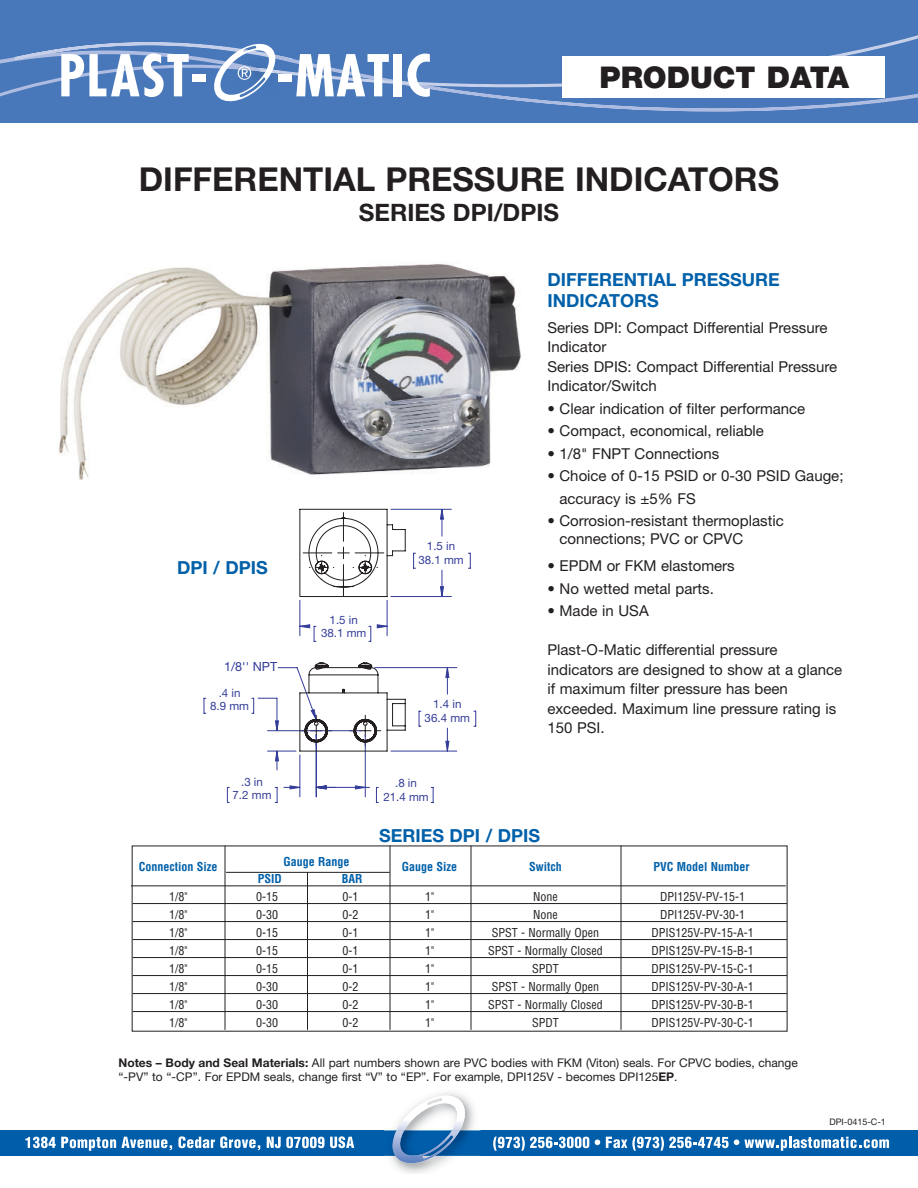
<style>
.page{position:relative;width:918px;height:1188px;background:#fff}
.page>*{position:absolute;margin:0;border:0;box-sizing:border-box;transform-origin:0 0}
.t1{font:700 33px "Helvetica Neue";color:#231f20}
.t2{font:900 30px "Helvetica Neue";color:#231f20}
.t3{font:700 24px "Helvetica Neue";color:#231f20}
.t4{font:700 18px/21.6px "Helvetica Neue";color:#0060a9}
.t5{font:15px/19.5px "Helvetica Neue";color:#231f20}
.t6{font:12.6px "Helvetica Neue";color:#333c98}
.t7{font:12.6px "Helvetica";color:#333c98}
.t8{font:condensed 12px "Helvetica";color:#231f20}
.t9{font:12px/14.4px "Helvetica Neue";color:#231f20}
.t10{font:700 condensed 12px "Helvetica";color:#0060a9}
.t11{font:11.55px/13.6px "Helvetica Neue";color:#333c98;text-align:center}
.t12{font:9px "Helvetica Neue";color:#231f20}
.s1{font-weight:700}
</style>
<div class="page">
<div style="left:0;top:0;width:918px;height:122px;background:#4878ba"></div>
<svg style="left:0;top:35px;width:918px;height:77px"></svg>
<div style="left:562px;top:56px;width:323px;height:42px;background:#fff"></div>
<div style="left:0;top:1131px;width:918px;height:25px;background:#005daa"></div>
<img style="left:384px;top:1092px;width:96px;height:81px">
<img style="left:384px;top:1131px;width:96px;height:25px">
<img style="left:395px;top:1096px;width:72px;height:67px">
<img style="left:391px;top:1131px;width:69px;height:25px">
<svg style="left:25px;top:1137px;width:91px;height:14px"></svg>
<svg style="left:122px;top:1137px;width:50px;height:13px"></svg>
<svg style="left:178px;top:1136px;width:82px;height:14px"></svg>
<svg style="left:267px;top:1136px;width:87px;height:12px"></svg>
<svg style="left:493px;top:1137px;width:96px;height:14px"></svg>
<svg style="left:595px;top:1139px;width:5px;height:6px"></svg>
<svg style="left:606px;top:1137px;width:283px;height:14px"></svg>
<img style="left:58px;top:264px;width:463px;height:216px">
<svg style="left:204px;top:509px;width:272px;height:294px"></svg>
<svg style="left:275px;top:509px;width:174px;height:280px"></svg>
<svg style="left:299px;top:509px;width:107px;height:88px"></svg>
<svg style="left:299px;top:662px;width:107px;height:90px"></svg>
<hr style="left:133px;top:903px;width:654px;height:1px;background:#231f20">
<hr style="left:133px;top:921px;width:654px;height:1px;background:#231f20">
<hr style="left:133px;top:939px;width:654px;height:1px;background:#231f20">
<hr style="left:133px;top:957px;width:654px;height:1px;background:#231f20">
<hr style="left:133px;top:975px;width:654px;height:1px;background:#231f20">
<hr style="left:133px;top:993px;width:654px;height:1px;background:#231f20">
<hr style="left:133px;top:1011px;width:654px;height:1px;background:#231f20">
<hr style="left:225px;top:846px;width:1px;height:184px;background:#231f20">
<hr style="left:307px;top:872px;width:1px;height:158px;background:#231f20">
<hr style="left:390px;top:846px;width:1px;height:184px;background:#231f20">
<hr style="left:471px;top:846px;width:1px;height:184px;background:#231f20">
<hr style="left:621px;top:846px;width:1px;height:184px;background:#231f20">
<hr style="left:226px;top:872px;width:164px;height:1px;background:#231f20">
<hr style="left:131px;top:885px;width:655px;height:1px;background:#231f20">
<h2 class="t2" style="left:600px;top:66px;width:251px">PRODUCT DATA</h2>
<h1 class="t1" style="left:139px;top:167px;width:642px">DIFFERENTIAL PRESSURE INDICATORS</h1>
<h3 class="t3" style="left:359px;top:203px;width:202px">SERIES DPI/DPIS</h3>
<p class="t4" style="left:177px;top:559px;width:92px">DPI / DPIS</p>
<p class="t6" style="left:224px;top:662px;width:55px">1/8'' NPT</p>
<p class="t11" style="left:210px;top:687px;width:40px">.4 in<br>8.9 mm</p>
<p class="t11" style="left:233px;top:776px;width:40px">.3 in<br>7.2 mm</p>
<p class="t11" style="left:321px;top:614px;width:47px">1.5 in<br>38.1 mm</p>
<p class="t7" style="left:314px;top:663px;width:6px">•</p>
<p class="t11" style="left:418px;top:540px;width:47px">1.5 in<br>38.1 mm</p>
<p class="t11" style="left:425px;top:698px;width:47px">1.4 in<br>36.4 mm</p>
<p class="t4" style="left:548px;top:270px;width:234px">DIFFERENTIAL PRESSURE<br>INDICATORS</p>
<p class="t5" style="left:548px;top:319px;width:291px">Series DPI: Compact Differential Pressure<br>Indicator<br>Series DPIS: Compact Differential Pressure<br>Indicator/Switch</p>
<p class="t5" style="left:548px;top:400px;width:259px">• Clear indication of filter performance</p>
<p class="t5" style="left:548px;top:423px;width:218px">• Compact, economical, reliable</p>
<p class="t5" style="left:548px;top:445px;width:173px">• 1/8" FNPT Connections</p>
<p class="t5" style="left:560px;top:466px;width:286px;line-height:22.5px;text-indent:-12px">• Choice of 0-15 PSID or 0-30 PSID Gauge; accuracy is ±5% FS</p>
<p class="t5" style="left:560px;top:513px;width:226px;line-height:18px;text-indent:-12px">• Corrosion-resistant thermoplastic connections; PVC or CPVC</p>
<p class="t5" style="left:548px;top:558px;width:189px">• EPDM or FKM elastomers</p>
<p class="t5" style="left:548px;top:580px;width:168px">• No wetted metal parts.</p>
<p class="t5" style="left:548px;top:603px;width:103px">• Made in USA</p>
<p class="t5" style="left:548px;top:642px;width:296px">Plast-O-Matic differential pressure indicators are designed to show at a glance if maximum filter pressure has been exceeded. Maximum line pressure rating is 150 PSI.</p>
<p class="t11" style="left:383px;top:777px;width:47px">.8 in<br>21.4 mm</p>
<p class="t4" style="left:379px;top:826px;width:163px">SERIES DPI / DPIS</p>
<p class="t10" style="left:139px;top:862px;width:80px">Connection Size</p>
<p class="t10" style="left:284px;top:857px;width:67px">Gauge Range</p>
<p class="t10" style="left:402px;top:862px;width:57px">Gauge Size</p>
<p class="t10" style="left:529px;top:862px;width:34px">Switch</p>
<p class="t10" style="left:654px;top:862px;width:97px">PVC Model Number</p>
<p class="t10" style="left:258px;top:874px;width:26px">PSID</p>
<p class="t10" style="left:342px;top:874px;width:22px">BAR</p>
<p class="t8" style="left:169px;top:892px;width:20px">1/8"</p>
<p class="t8" style="left:256px;top:892px;width:23px">0-15</p>
<p class="t8" style="left:342px;top:892px;width:17px">0-1</p>
<p class="t8" style="left:425px;top:892px;width:10px">1"</p>
<p class="t8" style="left:533px;top:892px;width:26px">None</p>
<p class="t8" style="left:660px;top:892px;width:86px">DPI125V-PV-15-1</p>
<p class="t8" style="left:169px;top:910px;width:20px">1/8"</p>
<p class="t8" style="left:256px;top:910px;width:23px">0-30</p>
<p class="t8" style="left:342px;top:910px;width:17px">0-2</p>
<p class="t8" style="left:425px;top:910px;width:10px">1"</p>
<p class="t8" style="left:533px;top:910px;width:26px">None</p>
<p class="t8" style="left:660px;top:910px;width:86px">DPI125V-PV-30-1</p>
<p class="t8" style="left:169px;top:928px;width:20px">1/8"</p>
<p class="t8" style="left:256px;top:928px;width:23px">0-15</p>
<p class="t8" style="left:342px;top:928px;width:17px">0-1</p>
<p class="t8" style="left:425px;top:928px;width:10px">1"</p>
<p class="t8" style="left:492px;top:928px;width:109px">SPST - Normally Open</p>
<p class="t8" style="left:652px;top:928px;width:104px">DPIS125V-PV-15-A-1</p>
<p class="t8" style="left:169px;top:946px;width:20px">1/8"</p>
<p class="t8" style="left:256px;top:946px;width:23px">0-15</p>
<p class="t8" style="left:342px;top:946px;width:17px">0-1</p>
<p class="t8" style="left:425px;top:946px;width:10px">1"</p>
<p class="t8" style="left:488px;top:946px;width:116px">SPST - Normally Closed</p>
<p class="t8" style="left:652px;top:946px;width:104px">DPIS125V-PV-15-B-1</p>
<p class="t8" style="left:169px;top:964px;width:20px">1/8"</p>
<p class="t8" style="left:256px;top:964px;width:23px">0-15</p>
<p class="t8" style="left:342px;top:964px;width:17px">0-1</p>
<p class="t8" style="left:425px;top:964px;width:10px">1"</p>
<p class="t8" style="left:532px;top:964px;width:28px">SPDT</p>
<p class="t8" style="left:652px;top:964px;width:104px">DPIS125V-PV-15-C-1</p>
<p class="t8" style="left:169px;top:982px;width:20px">1/8"</p>
<p class="t8" style="left:256px;top:982px;width:23px">0-30</p>
<p class="t8" style="left:342px;top:982px;width:17px">0-2</p>
<p class="t8" style="left:425px;top:982px;width:10px">1"</p>
<p class="t8" style="left:492px;top:982px;width:109px">SPST - Normally Open</p>
<p class="t8" style="left:652px;top:982px;width:104px">DPIS125V-PV-30-A-1</p>
<p class="t8" style="left:169px;top:1000px;width:20px">1/8"</p>
<p class="t8" style="left:256px;top:1000px;width:23px">0-30</p>
<p class="t8" style="left:342px;top:1000px;width:17px">0-2</p>
<p class="t8" style="left:425px;top:1000px;width:10px">1"</p>
<p class="t8" style="left:488px;top:1000px;width:116px">SPST - Normally Closed</p>
<p class="t8" style="left:652px;top:1000px;width:104px">DPIS125V-PV-30-B-1</p>
<p class="t8" style="left:169px;top:1018px;width:20px">1/8"</p>
<p class="t8" style="left:256px;top:1018px;width:23px">0-30</p>
<p class="t8" style="left:342px;top:1018px;width:17px">0-2</p>
<p class="t8" style="left:425px;top:1018px;width:10px">1"</p>
<p class="t8" style="left:532px;top:1018px;width:28px">SPDT</p>
<p class="t8" style="left:652px;top:1018px;width:104px">DPIS125V-PV-30-C-1</p>
<p class="t9" style="left:118px;top:1057px;width:681px"><span class="s1">Notes – Body and Seal Materials:</span> All part numbers shown are PVC bodies with FKM (Viton) seals. For CPVC bodies, change “-PV” to “-CP”. For EPDM seals, change first “V” to “EP”. For example, DPI125V - becomes DPI125<span class="s1">EP</span>.</p>
<p class="t12" style="left:829px;top:1118px;width:58px">DPI-0415-C-1</p>
</div>
